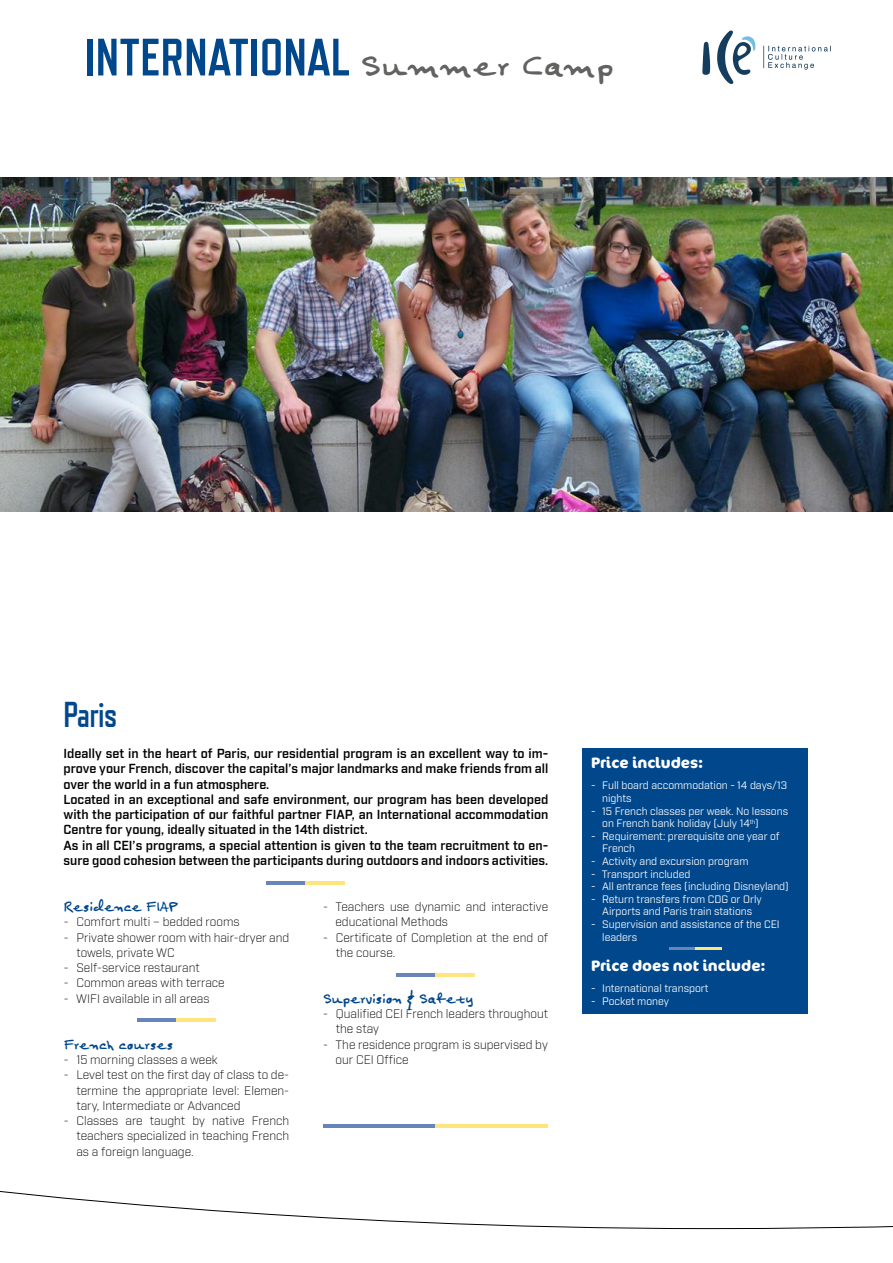
<style>
.page{position:relative;width:893px;height:1263px;background:#fff}
.page>*{position:absolute;margin:0;border:0;box-sizing:border-box;transform-origin:0 0}
.t1{font:700 52.5px "Refrigerator Deluxe";color:#00478c}
.t2{font:700 36px "Refrigerator Deluxe";letter-spacing:-.02em;color:#00478c;scale:.95 1}
.t3{font:21px "Felt Tip Senior";letter-spacing:-.02em;color:#00478c;scale:.93 1}
.t4{font:700 15px "Cocon";color:#fff}
.t5{font:600 12.75px/15.3px "Industry";color:#000}
.t6{font:300 12px/15.3px "Industry";color:#000}
.t7{font:10.5px/12.6px "Industry";color:#fff}
.s1{font-family:"Felt Tip Senior";font-weight:400;font-size:45px;color:#626261}
</style>
<div class="page">
<img style="left:0;top:178px;width:893px;height:334px">
<hr style="left:137px;top:1018px;width:39px;height:4px;background:#6984b8">
<hr style="left:176px;top:1018px;width:39px;height:4px;background:#ffe57e">
<div style="left:583px;top:748px;width:225px;height:265px;background:#00478c"></div>
<hr style="left:669px;top:948px;width:26px;height:2px;background:#6984b8">
<hr style="left:695px;top:948px;width:26px;height:2px;background:#ffe57e">
<hr style="left:397px;top:973px;width:39px;height:3px;background:#6984b8">
<hr style="left:436px;top:973px;width:39px;height:3px;background:#ffe57e">
<hr style="left:267px;top:881px;width:39px;height:3px;background:#6984b8">
<hr style="left:306px;top:881px;width:39px;height:3px;background:#ffe57e">
<hr style="left:323px;top:1124px;width:124px;height:3px;background:#6984b8">
<hr style="left:436px;top:1124px;width:112px;height:3px;background:#ffe57e">
<svg style="left:0;top:1191px;width:893px;height:39px"></svg>
<img style="left:702px;top:30px;width:129px;height:54px">
<h1 class="t1" style="left:85px;top:27px;width:530px">INTERNATIONAL <span class="s1">Summer Camp</span></h1>
<h2 class="t2" style="left:64px;top:694px;width:58px">Paris</h2>
<p class="t5" style="left:64px;top:746px;width:486px">Ideally set in the heart of Paris, our residential program is an excellent way to im&shy;prove your French, discover the capital’s major landmarks and make friends from all over the world in a fun atmosphere.<br>Located in an exceptional and safe environment, our program has been developed with the participation of our faithful partner FIAP, an International accommodation Centre for young, ideally situated in the 14th district.<br>As in all CEI’s programs, a special attention is given to the team recruitment to en&shy;sure good cohesion between the participants during outdoors and indoors activities.</p>
<h3 class="t3" style="left:64px;top:896px;width:125px">Residence FIAP</h3>
<p class="t6" style="left:64px;top:914px;width:177px">- Comfort multi – bedded rooms</p>
<p class="t6" style="left:76px;top:930px;width:214px;text-indent:-13px">- Private shower room with hair-dryer and towels, private WC</p>
<p class="t6" style="left:64px;top:960px;width:138px">- Self-service restaurant</p>
<p class="t6" style="left:64px;top:975px;width:163px">- Common areas with terrace</p>
<p class="t6" style="left:64px;top:991px;width:147px">- WIFI available in all areas</p>
<h3 class="t3" style="left:64px;top:1034px;width:120px">French courses</h3>
<p class="t6" style="left:64px;top:1052px;width:156px">- 15 morning classes a week</p>
<p class="t6" style="left:76px;top:1067px;width:214px;text-align:justify;text-indent:-13px">- Level test on the first day of class to de&shy;termine the appropriate level: Elemen&shy;tary, Intermediate or Advanced</p>
<p class="t6" style="left:76px;top:1113px;width:214px;text-align:justify;text-indent:-13px">- Classes are taught by native French teachers specialized in teaching French as a foreign language.</p>
<p class="t6" style="left:335px;top:899px;width:214px;text-indent:-12px">- Teachers use dynamic and interactive educational Methods</p>
<p class="t6" style="left:336px;top:930px;width:214px;text-indent:-13px">- Certificate of Completion at the end of the course.</p>
<h3 class="t3" style="left:323px;top:988px;width:164px">Supervision &amp; Safety</h3>
<p class="t6" style="left:336px;top:1006px;width:214px;text-indent:-13px">- Qualified CEI French leaders throughout the stay</p>
<p class="t6" style="left:335px;top:1037px;width:214px;text-indent:-12px">- The residence program is supervised by our CEI Office</p>
<p class="t4" style="left:591px;top:754px;width:114px">Price includes:</p>
<p class="t7" style="left:602px;top:779px;width:186px;text-indent:-11px">- Full board accommodation - 14 days/13 nights</p>
<p class="t7" style="left:602px;top:805px;width:187px;text-indent:-11px">- 15 French classes per week. No lessons on French bank holiday (July 14<sup>th</sup>)</p>
<p class="t7" style="left:602px;top:830px;width:179px;text-indent:-11px">- Requirement: prerequisite one year of<br>French</p>
<p class="t7" style="left:591px;top:855px;width:159px">- Activity and excursion program</p>
<p class="t7" style="left:591px;top:868px;width:101px">- Transport included</p>
<p class="t7" style="left:591px;top:880px;width:199px">- All entrance fees (including Disneyland)</p>
<p class="t7" style="left:591px;top:893px;width:172px;text-align:center">- Return transfers from CDG or Orly<br>Airports and Paris train stations</p>
<p class="t7" style="left:602px;top:918px;width:179px;text-indent:-11px">- Supervision and assistance of the CEI leaders</p>
<p class="t4" style="left:591px;top:957px;width:176px">Price does not include:</p>
<p class="t7" style="left:591px;top:982px;width:119px">- International transport</p>
<p class="t7" style="left:591px;top:995px;width:79px">- Pocket money</p>
</div>
